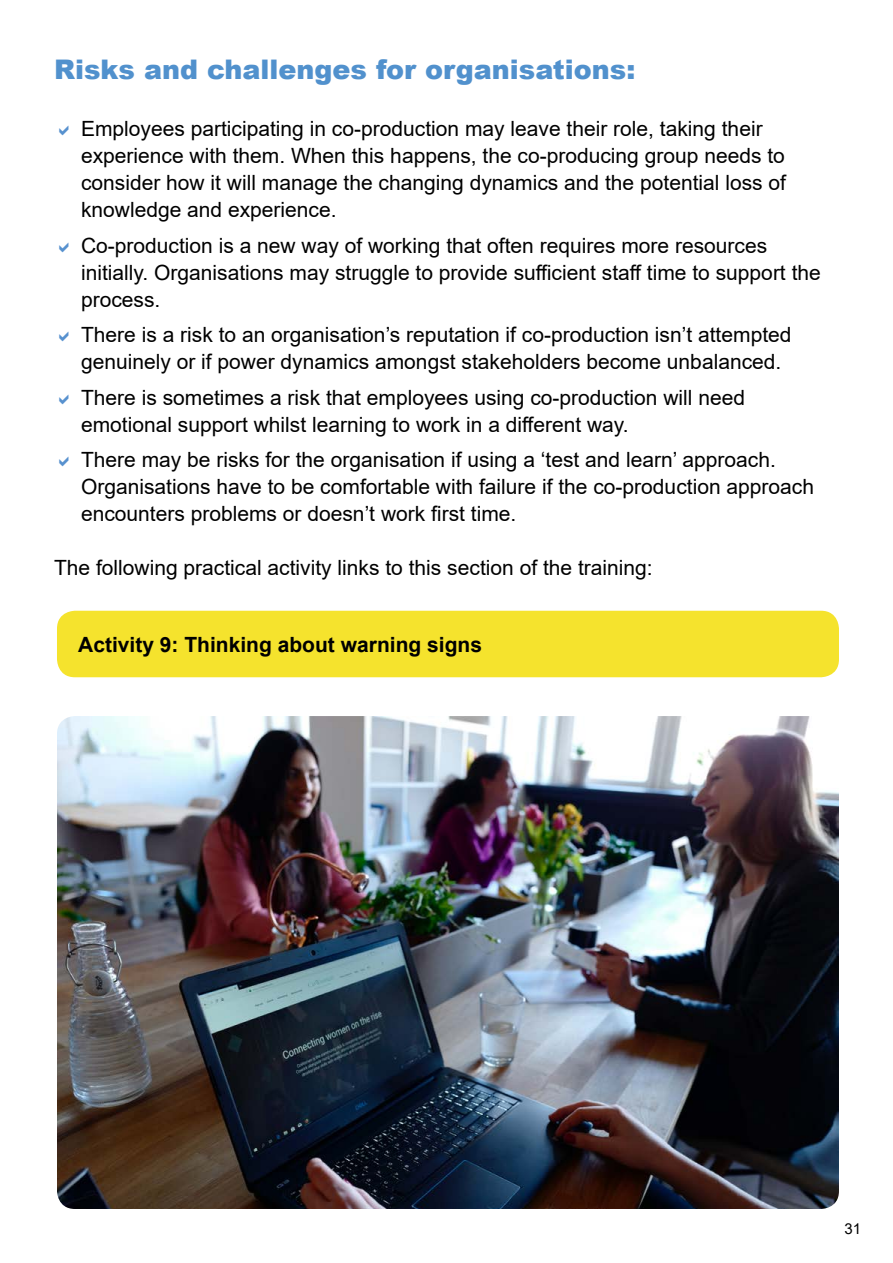
<style>
.page{position:relative;width:893px;height:1263px;background:#fff}
.page>*{position:absolute;margin:0;border:0;box-sizing:border-box;transform-origin:0 0}
.t1{font:900 27px "Arial";color:#5191cd}
.t2{font:21px/27px "Arial";color:#000}
.t3{font:700 21px "Arial";color:#000}
.t4{font:15px "Arial";color:#000}
</style>
<div class="page">
<div style="left:57px;top:611px;width:782px;height:66px;background:#f5e32d;border-radius:18px"></div>
<img style="left:57px;top:716px;width:782px;height:493px">
<p class="t1" style="left:54px;top:50px;width:583px">Risks and challenges for organisations:</p>
<p class="t2" style="left:81px;top:115px;width:706px">Employees participating in co-production may leave their role, taking their experience with them. When this happens, the co-producing group needs to consider how it will manage the changing dynamics and the potential loss of knowledge and experience.</p>
<p class="t2" style="left:81px;top:232px;width:741px">Co-production is a new way of working that often requires more resources initially. Organisations may struggle to provide sufficient staff time to support the process.</p>
<p class="t2" style="left:81px;top:321px;width:712px">There is a risk to an organisation’s reputation if co-production isn’t attempted genuinely or if power dynamics amongst stakeholders become unbalanced.</p>
<p class="t2" style="left:81px;top:384px;width:666px">There is sometimes a risk that employees using co-production will need emotional support whilst learning to work in a different way.</p>
<p class="t2" style="left:81px;top:446px;width:735px">There may be risks for the organisation if using a ‘test and learn’ approach.<br>Organisations have to be comfortable with failure if the co-production approach encounters problems or doesn’t work first time.</p>
<p class="t2" style="left:54px;top:554px;width:600px">The following practical activity links to this section of the training:</p>
<p class="t3" style="left:78px;top:629px;width:405px">Activity 9: Thinking about warning signs</p>
<p class="t4" style="left:844px;top:1218px;width:18px">31</p>
</div>
